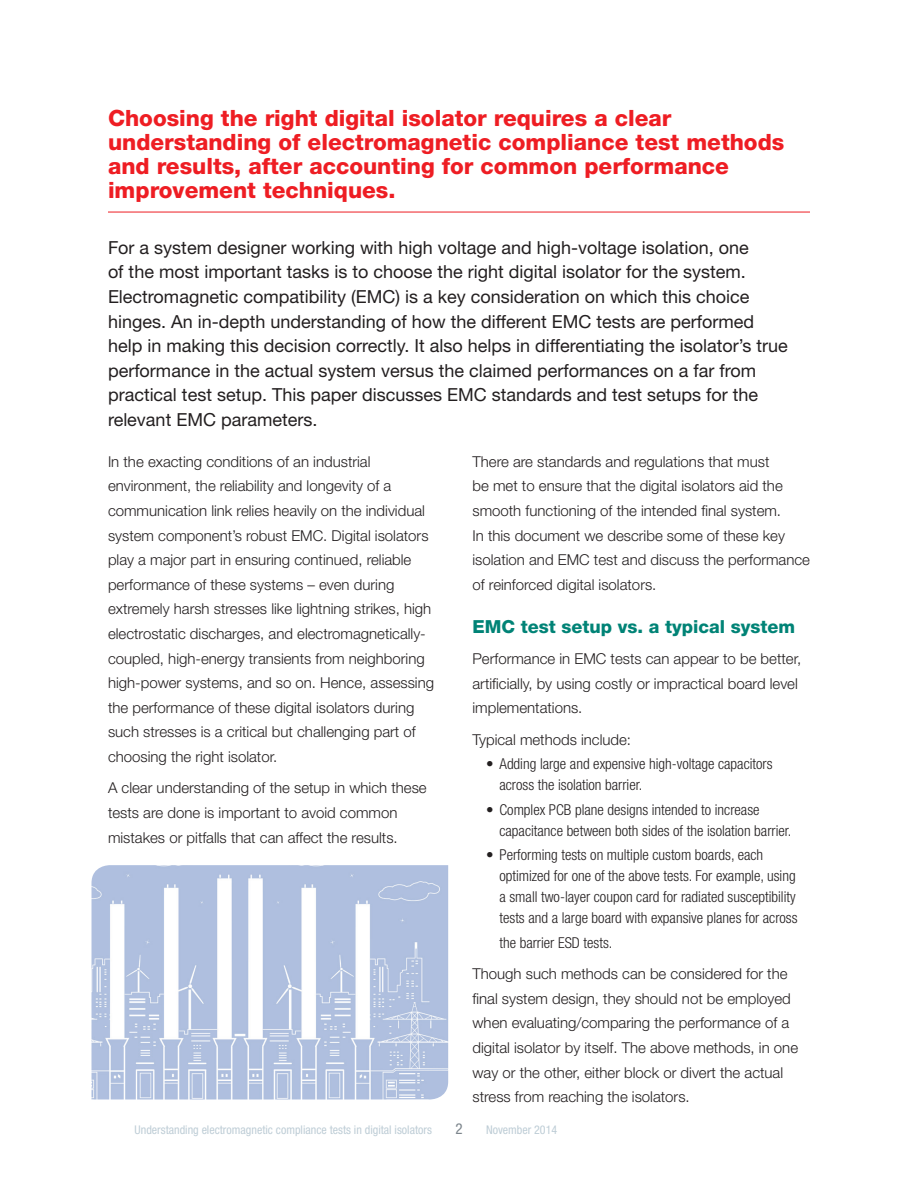
<style>
.page{position:relative;width:918px;height:1188px;background:#fff}
.page>*{position:absolute;margin:0;border:0;box-sizing:border-box;transform-origin:0 0}
.t1{font:800 22.5px/24.2px "Helvetica Neue LT Std";color:#ee1d23}
.t2{font:18px/24.6px "Helvetica Neue LT Std";color:#231f20}
.t3{font:800 18px "Helvetica Neue LT Std";color:#008376}
.t4{font:300 15px/24.6px "Helvetica Neue LT Std";color:#231f20}
.t5{font:300 condensed 15px/21px "Helvetica Neue LT Std";color:#231f20}
.t6{font:condensed 15px "Helvetica Neue LT Std";color:#7c858c}
.t7{font:condensed 12px "Helvetica Neue LT Std";color:#becdd6}
</style>
<div class="page">
<hr style="left:108px;top:212px;width:702px;height:1px;background:#ee1d23">
<img style="left:92px;top:865px;width:356px;height:235px">
<h1 class="t1" style="left:108px;top:105px;width:678px">Choosing the right digital isolator requires a clear understanding of electromagnetic compliance test methods and results, after accounting for common performance improvement techniques.</h1>
<p class="t2" style="left:108px;top:235px;width:681px">For a system designer working with high voltage and high-voltage isolation, one<br>of the most important tasks is to choose the right digital isolator for the system.<br>Electromagnetic compatibility (EMC) is a key consideration on which this choice hinges. An in-depth understanding of how the different EMC tests are performed help in making this decision correctly. It also helps in differentiating the isolator’s true performance in the actual system versus the claimed performances on a far from practical test setup. This paper discusses EMC standards and test setups for the relevant EMC parameters.</p>
<p class="t4" style="left:108px;top:449px;width:328px">In the exacting conditions of an industrial environment, the reliability and longevity of a communication link relies heavily on the individual system component’s robust EMC. Digital isolators play a major part in ensuring continued, reliable performance of these systems – even during extremely harsh stresses like lightning strikes, high electrostatic discharges, and electromagnetically&shy;coupled, high-energy transients from neighboring high-power systems, and so on. Hence, assessing the performance of these digital isolators during such stresses is a critical but challenging part of choosing the right isolator.</p>
<p class="t4" style="left:108px;top:775px;width:320px">A clear understanding of the setup in which these tests are done is important to avoid common mistakes or pitfalls that can affect the results.</p>
<p class="t4" style="left:472px;top:449px;width:339px">There are standards and regulations that must<br>be met to ensure that the digital isolators aid the smooth functioning of the intended final system.<br>In this document we describe some of these key isolation and EMC test and discuss the performance of reinforced digital isolators.</p>
<p class="t3" style="left:472px;top:616px;width:324px">EMC test setup vs. a typical system</p>
<p class="t4" style="left:472px;top:646px;width:330px">Performance in EMC tests can appear to be better, artificially, by using costly or impractical board level implementations.</p>
<p class="t4" style="left:472px;top:727px;width:160px">Typical methods include:</p>
<p class="t5" style="left:500px;top:753px;width:275px;text-indent:-14px">• Adding large and expensive high-voltage capacitors across the isolation barrier.</p>
<p class="t5" style="left:500px;top:799px;width:293px;text-indent:-14px">• Complex PCB plane designs intended to increase capacitance between both sides of the isolation barrier.</p>
<p class="t5" style="left:500px;top:844px;width:300px;text-indent:-14px">• Performing tests on multiple custom boards, each optimized for one of the above tests. For example, using a small two-layer coupon card for radiated susceptibility tests and a large board with expansive planes for across</p>
<p class="t5" style="left:500px;top:932px;width:114px">the barrier ESD tests.</p>
<p class="t4" style="left:472px;top:961px;width:327px">Though such methods can be considered for the final system design, they should not be employed when evaluating/comparing the performance of a digital isolator by itself. The above methods, in one way or the other, either block or divert the actual stress from reaching the isolators.</p>
<p class="t7" style="left:135px;top:1123px;width:299px">Understanding electromagnetic compliance tests in digital isolators</p>
<p class="t6" style="left:455px;top:1120px;width:9px">2</p>
<p class="t7" style="left:486px;top:1123px;width:73px">November 2014</p>
</div>
